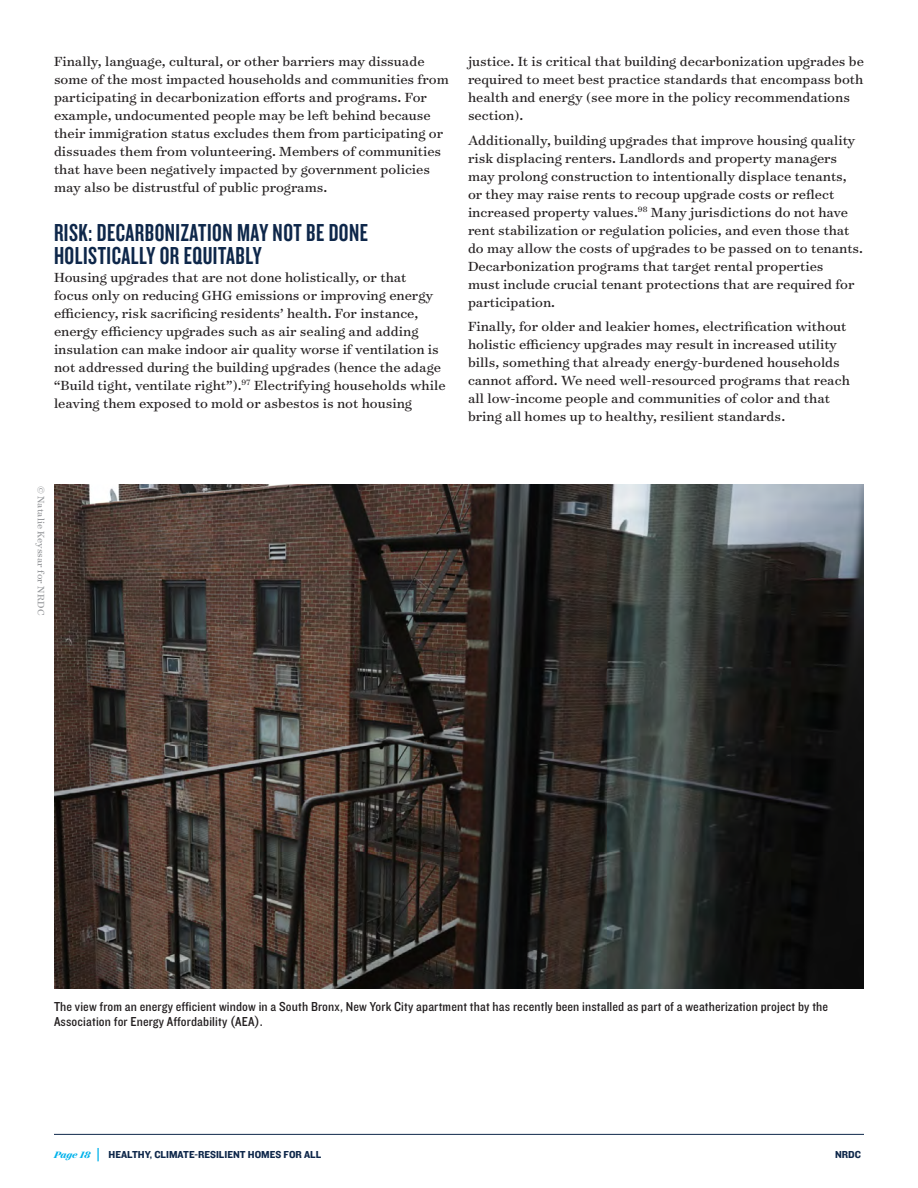
<style>
.page{position:relative;width:918px;height:1188px;background:#fff}
.page>*{position:absolute;margin:0;border:0;box-sizing:border-box;transform-origin:0 0}
.subhead_KNOCKOUT_COLOR{font:25.5px/22.5px "Knockout 48 Featherweight";letter-spacing:.02em;color:#0e274a}
.TEXT_surveyor_SPACE_AFTER{font:15px/18px "Surveyor Text";color:#231f20}
.KO_caption{font:13.5px/15px "Knockout 30 Junior Welterwt";letter-spacing:.01em;color:#231f20}
.t1{font:10.5px "Knockout 51 Middleweight";color:#0e274a}
.Footnotes{font:10.5px "Surveyor Text";letter-spacing:.01em;color:#939598}
.s1{font-family:"Surveyor Display";font-weight:700;font-style:italic;color:#00b2eb}
.s2{font-size:16.5px;color:#00b2eb}
</style>
<div class="page">
<hr style="left:54px;top:1134px;width:810px;height:1px;background:#0e274a">
<img style="left:54px;top:485px;width:810px;height:504px">
<p class="TEXT_surveyor_SPACE_AFTER" style="left:54px;top:52px;width:396px">Finally, language, cultural, or other barriers may dissuade some of the most impacted households and communities from participating in decarbonization efforts and programs. For example, undocumented people may be left behind because their immigration status excludes them from participating or dissuades them from volunteering. Members of communities that have been negatively impacted by government policies may also be distrustful of public programs.</p>
<p class="subhead_KNOCKOUT_COLOR" style="left:54px;top:221px;width:316px">RISK: DECARBONIZATION MAY NOT BE DONE<br>HOLISTICALLY OR EQUITABLY</p>
<p class="TEXT_surveyor_SPACE_AFTER" style="left:54px;top:268px;width:393px">Housing upgrades that are not done holistically, or that<br>focus only on reducing GHG emissions or improving energy efficiency, risk sacrificing residents’ health. For instance, energy efficiency upgrades such as air sealing and adding insulation can make indoor air quality worse if ventilation is not addressed during the building upgrades (hence the adage “Build tight, ventilate right”).<sup>97</sup> Electrifying households while leaving them exposed to mold or asbestos is not housing</p>
<p class="TEXT_surveyor_SPACE_AFTER" style="left:468px;top:52px;width:398px">justice. It is critical that building decarbonization upgrades be required to meet best practice standards that encompass both health and energy (see more in the policy recommendations section).</p>
<p class="TEXT_surveyor_SPACE_AFTER" style="left:468px;top:131px;width:397px">Additionally, building upgrades that improve housing quality risk displacing renters. Landlords and property managers may prolong construction to intentionally displace tenants, or they may raise rents to recoup upgrade costs or reflect increased property values.<sup>98</sup> Many jurisdictions do not have rent stabilization or regulation policies, and even those that do may allow the costs of upgrades to be passed on to tenants.<br>Decarbonization programs that target rental properties<br>must include crucial tenant protections that are required for participation.</p>
<p class="TEXT_surveyor_SPACE_AFTER" style="left:468px;top:317px;width:383px">Finally, for older and leakier homes, electrification without holistic efficiency upgrades may result in increased utility bills, something that already energy-burdened households cannot afford. We need well-resourced programs that reach all low-income people and communities of color and that bring all homes up to healthy, resilient standards.</p>
<p class="Footnotes" style="left:48px;top:486px;width:131px;rotate:90deg">© Natalie Keyssar for NRDC</p>
<p class="KO_caption" style="left:54px;top:999px;width:776px">The view from an energy efficient window in a South Bronx, New York City apartment that has recently been installed as part of a weatherization project by the<br>Association for Energy Affordability (AEA).</p>
<p class="t1" style="left:54px;top:1147px;width:269px"><span class="s1">Page 18</span> <span class="s2">|</span> HEALTHY, CLIMATE-RESILIENT HOMES FOR ALL</p>
<p class="t1" style="left:835px;top:1147px;width:27px">NRDC</p>
</div>
